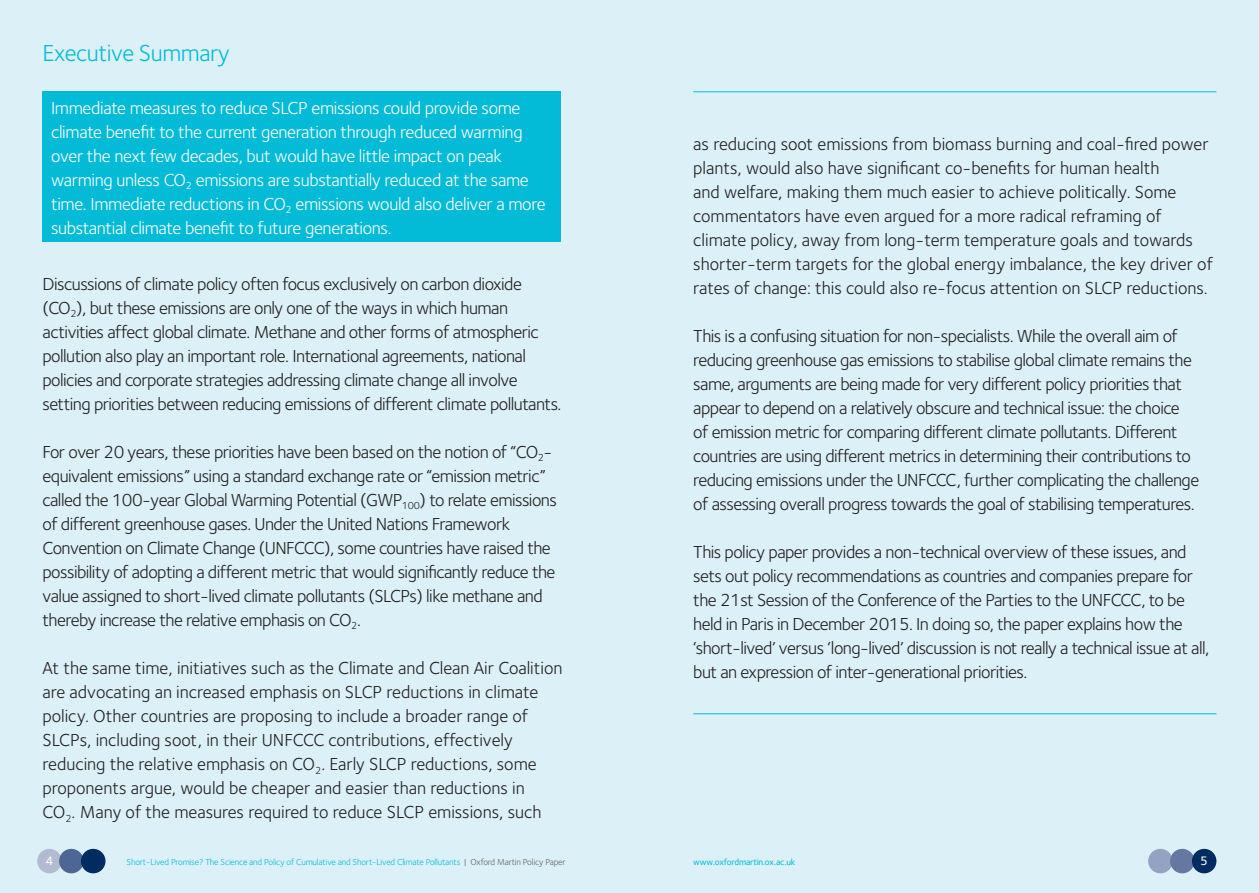
<style>
.page{position:relative;width:1259px;height:893px;background:#dcf1f7}
.page>*{position:absolute;margin:0;border:0;box-sizing:border-box;transform-origin:0 0}
.t1{font:24px "Foundry Sterling";letter-spacing:-.02em;color:#03bbd7}
.t2{font:18px/24px "Foundry Sterling";letter-spacing:-.03em;color:#231f20}
.t3{font:18px/24px "Foundry Sterling";color:#231f20}
.t4{font:18px/24px "Foundry Sterling";letter-spacing:-.02em;color:#fff}
.t5{font:500 12.75px "Foundry Sterling";color:#fff}
.t6{font:9px "Foundry Sterling";letter-spacing:-.02em;color:#03bbd7}
.t7{font:500 9px "Foundry Sterling";letter-spacing:-.02em;color:#03bbd7}
.s1{color:#636366}
</style>
<div class="page">
<div style="left:37px;top:849px;width:25px;height:24px;background:#b3bbd3;border-radius:50%"></div>
<div style="left:59px;top:849px;width:25px;height:24px;background:#4e6693;border-radius:50%"></div>
<div style="left:81px;top:849px;width:24px;height:24px;background:#002c62;border-radius:50%"></div>
<div style="left:1148px;top:849px;width:24px;height:24px;background:#95a3c3;border-radius:50%"></div>
<div style="left:1170px;top:849px;width:24px;height:24px;background:#6578a2;border-radius:50%"></div>
<div style="left:1192px;top:849px;width:24px;height:24px;background:#002c62;border-radius:50%"></div>
<hr style="left:693px;top:713px;width:523px;height:1px;background:#03bbd7">
<hr style="left:693px;top:91px;width:523px;height:1px;background:#03bbd7">
<div style="left:43px;top:91px;width:518px;height:151px;background:#03bbd7"></div>
<h1 class="t1" style="left:43px;top:39px;width:189px">Executive Summary</h1>
<p class="t4" style="left:51px;top:96px;width:496px">I mmediate measures to reduce SLCP emissions could provide some climate benefit to the current generation through reduced warming over the next few decades, but would have little impact on peak warming unless CO<sub>2</sub> emissions are substantially reduced at the same time. I mmediate reductions in CO<sub>2</sub> emissions would also deliver a more substantial climate benefit to future generations.</p>
<p class="t3" style="left:693px;top:132px;width:521px">as reducing soot emissions from biomass burning and coal-fired power plants, would also have significant co-benefits for human health<br>and welfare, making them much easier to achieve politically. Some commentators have even argued for a more radical reframing of climate policy, away from long-term temperature goals and towards shorter-term targets for the global energy imbalance, the key driver of rates of change: this could also re-focus attention on SLCP reductions.</p>
<p class="t2" style="left:693px;top:324px;width:500px">This is a confusing situation for non-specialists. While the overall aim of reducing greenhouse gas emissions to stabilise global climate remains the same, arguments are being made for very different policy priorities that appear to depend on a relatively obscure and technical issue: the choice of emission metric for comparing different climate pollutants. Different countries are using different metrics in determining their contributions to reducing emissions under the UNFCCC</p>
<p class="t2" style="left:43px;top:272px;width:520px">Discussions of climate policy often focus exclusively on carbon dioxide (CO<sub>2</sub>), but these emissions are only one of the ways in which human activities affect global climate. Methane and other forms of atmospheric pollution also play an important role. I nternational agreements, national policies and corporate strategies addressing climate change all involve setting priorities between reducing emissions of different climate pollutants.</p>
<p class="t2" style="left:43px;top:440px;width:516px">For over 20 years, these priorities have been based on the notion of “CO<sub>2</sub>- equivalent emissions” using a standard exchange rate or “emission metric” called the 100-year Global Warming Potential (GWP<sub>100</sub>) to relate emissions of different greenhouse gases. Under the United Nations Framework Convention on Climate Change (UNFCCC</p>
<p class="t2" style="left:693px;top:468px;width:507px;text-align:right">, further complicating the challenge<br>of assessing overall progress towards the goal of stabilising temperatures.</p>
<p class="t2" style="left:693px;top:540px;width:501px">This policy paper provides a non-technical overview of these issues, and sets out policy recommendations as countries and companies prepare for the 21st Session of the Conference of the Parties to the UNFCCC</p>
<p class="t2" style="left:43px;top:536px;width:514px;text-indent:281px">), some countries have raised the possibility of adopting a different metric that would significantly reduce the value assigned to short-lived climate pollutants (SLCPs) like methane and thereby increase the relative emphasis on CO<sub>2</sub>.</p>
<p class="t3" style="left:43px;top:656px;width:521px">At the same time, initiatives such as the Climate and Clean Air Coalition are advocating an increased emphasis on SLCP reductions in climate policy. Other countries are proposing to include a broader range of SLCPs, including soot, in their UNFCCC</p>
<p class="t2" style="left:693px;top:588px;width:517px;text-indent:448px">, to be held in Paris in December 2015. I n doing so, the paper explains how the ‘short-lived’ versus ‘long-lived’ discussion is not really a technical issue at all, but an expression of inter-generational priorities.</p>
<p class="t3" style="left:43px;top:728px;width:500px;text-indent:286px">contributions, effectively reducing the relative emphasis on CO<sub>2</sub>. Early SLCP reductions, some proponents argue, would be cheaper and easier than reductions in CO<sub>2</sub>. Many of the measures required to reduce SLCP emissions, such</p>
<p class="t5" style="left:46px;top:853px;width:9px">4</p>
<p class="t6" style="left:127px;top:856px;width:441px">Short-Lived Promise? The Science and Policy of Cumulative and Short-Lived Climate Pollutants <span class="s1">| Oxford Martin Policy Paper</span></p>
<p class="t7" style="left:693px;top:856px;width:104px">www.oxfordmartin.ox.ac.uk</p>
<p class="t5" style="left:1200px;top:853px;width:9px">5</p>
</div>
